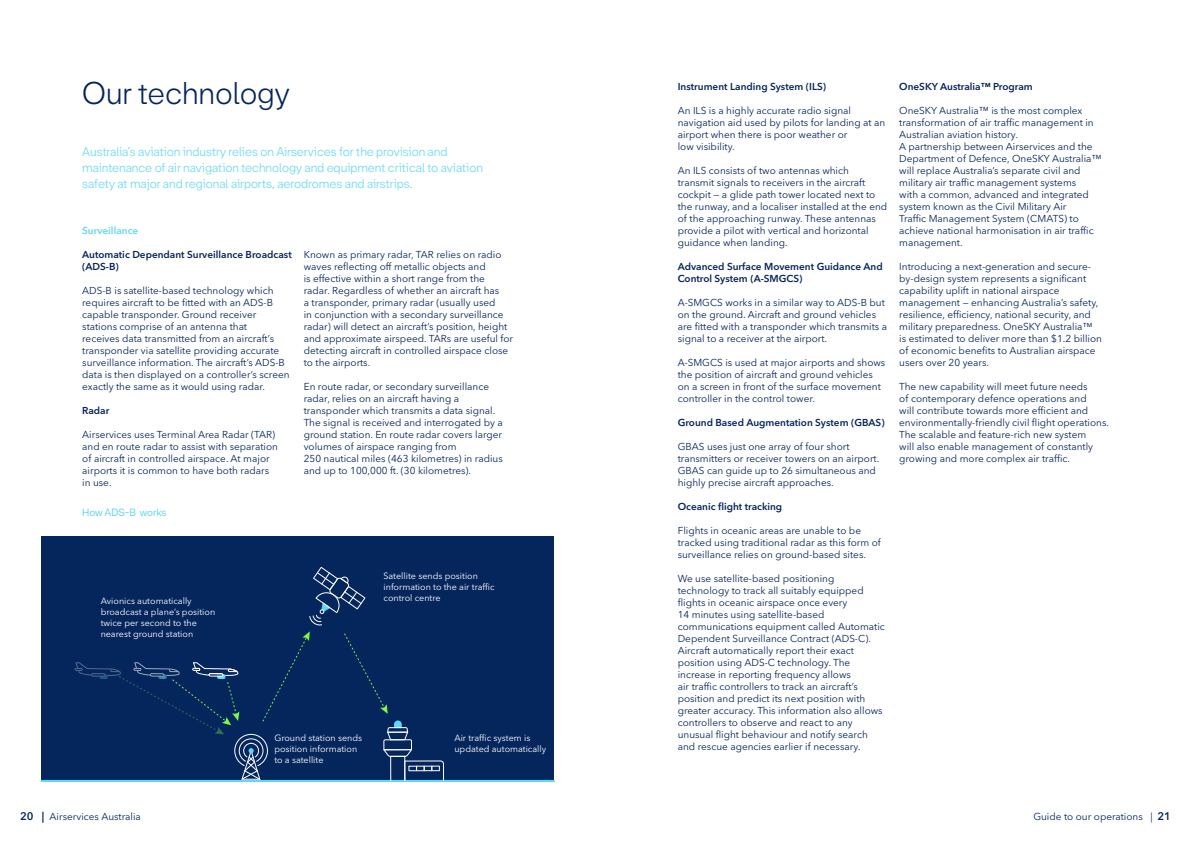
<style>
.page{position:relative;width:1191px;height:842px;background:#fff}
.page>*{position:absolute;margin:0;border:0;box-sizing:border-box;transform-origin:0 0}
.t1{font:30px "Friends";letter-spacing:-.005em;color:#06255b}
.t2{font:12px/16px "Friends";letter-spacing:-.005em;color:#61d6f4}
.t3{font:10px/12px "Avenir Next LT Pro";color:#06255b}
.t4{font:600 10px/12px "Avenir Next LT Pro";color:#06255b}
.t5{font:10px "Friends";letter-spacing:-.005em;color:#61d6f4}
.t6{font:600 10px "Avenir Next LT Pro";color:#61d6f4}
.t7{font:9px/10.8px "Avenir Next LT Pro";color:#fff}
.s1{font-weight:600;font-size:11px}
</style>
<div class="page">
<div style="left:42px;top:536px;width:512px;height:244px;background:#05265c"></div>
<hr style="left:41px;top:780px;width:514px;height:2px;background:#61d6f5">
<svg style="left:309px;top:567px;width:56px;height:58px"></svg>
<svg style="left:383px;top:720px;width:61px;height:61px"></svg>
<svg style="left:344px;top:633px;width:44px;height:81px"></svg>
<svg style="left:75px;top:631px;width:235px;height:149px"></svg>
<h1 class="t1" style="left:82px;top:75px;width:209px">Our technology</h1>
<p class="t2" style="left:82px;top:144px;width:402px">Australia’s aviation industry relies on Airservices for the provision and maintenance of air navigation technology and equipment critical to aviation safety at major and regional airports, aerodromes and airstrips.</p>
<p class="t6" style="left:82px;top:224px;width:58px">Surveillance</p>
<p class="t4" style="left:82px;top:248px;width:211px">Automatic Dependant Surveillance Broadcast (ADS-B)</p>
<p class="t3" style="left:82px;top:285px;width:209px">ADS-B is satellite-based technology which requires aircraft to be fitted with an ADS-B capable transponder. Ground receiver stations comprise of an antenna that<br>receives data transmitted from an aircraft’s transponder via satellite providing accurate surveillance information. The aircraft’s ADS-B data is then displayed on a controller’s screen exactly the same as it would using radar.</p>
<p class="t4" style="left:82px;top:404px;width:29px">Radar</p>
<p class="t3" style="left:82px;top:429px;width:197px">Airservices uses Terminal Area Radar (TAR) and en route radar to assist with separation of aircraft in controlled airspace. At major airports it is common to have both radars in use.</p>
<p class="t5" style="left:82px;top:506px;width:86px">How ADS-B works</p>
<p class="t3" style="left:304px;top:249px;width:211px">Known as primary radar, TAR relies on radio waves reflecting off metallic objects and<br>is effective within a short range from the radar. Regardless of whether an aircraft has<br>a transponder, primary radar (usually used<br>in conjunction with a secondary surveillance radar) will detect an aircraft’s position, height and approximate airspeed. TARs are useful for detecting aircraft in controlled airspace close to the airports.</p>
<p class="t3" style="left:304px;top:381px;width:201px">En route radar, or secondary surveillance radar, relies on an aircraft having a transponder which transmits a data signal.<br>The signal is received and interrogated by a ground station. En route radar covers larger volumes of airspace ranging from<br>250 nautical miles (463 kilometres) in radius and up to 100,000 ft. (30 kilometres).</p>
<p class="t7" style="left:101px;top:596px;width:116px">Avionics automatically broadcast a plane’s position twice per second to the nearest ground station</p>
<p class="t7" style="left:383px;top:571px;width:113px">Satellite sends position information to the air traffic control centre</p>
<p class="t7" style="left:274px;top:732px;width:89px">Ground station sends position information to a satellite</p>
<p class="t7" style="left:454px;top:732px;width:93px">Air traffic system is updated automatically</p>
<p class="t4" style="left:677px;top:80px;width:150px">Instrument Landing System (ILS)</p>
<p class="t3" style="left:677px;top:104px;width:209px">An ILS is a highly accurate radio signal navigation aid used by pilots for landing at an airport when there is poor weather or<br>low visibility.</p>
<p class="t3" style="left:677px;top:164px;width:211px">An ILS consists of two antennas which transmit signals to receivers in the aircraft cockpit — a glide path tower located next to the runway, and a localiser installed at the end of the approaching runway. These antennas provide a pilot with vertical and horizontal guidance when landing.</p>
<p class="t4" style="left:677px;top:260px;width:206px">Advanced Surface Movement Guidance And<br>Control System (A-SMGCS)</p>
<p class="t3" style="left:677px;top:296px;width:211px">A-SMGCS works in a similar way to ADS-B but on the ground. Aircraft and ground vehicles are fitted with a transponder which transmits a signal to a receiver at the airport.</p>
<p class="t3" style="left:677px;top:356px;width:209px">A-SMGCS is used at major airports and shows the position of aircraft and ground vehicles on a screen in front of the surface movement controller in the control tower.</p>
<p class="t4" style="left:677px;top:416px;width:208px">Ground Based Augmentation System (GBAS)</p>
<p class="t3" style="left:677px;top:440px;width:203px">GBAS uses just one array of four short transmitters or receiver towers on an airport.<br>GBAS can guide up to 26 simultaneous and highly precise aircraft approaches.</p>
<p class="t4" style="left:677px;top:500px;width:106px">Oceanic flight tracking</p>
<p class="t3" style="left:677px;top:524px;width:205px">Flights in oceanic areas are unable to be tracked using traditional radar as this form of surveillance relies on ground-based sites.</p>
<p class="t3" style="left:677px;top:572px;width:209px">We use satellite-based positioning technology to track all suitably equipped flights in oceanic airspace once every<br>14 minutes using satellite-based communications equipment called Automatic Dependent Surveillance Contract (ADS-C).<br>Aircraft automatically report their exact position using ADS-C technology. The increase in reporting frequency allows<br>air traffic controllers to track an aircraft’s position and predict its next position with greater accuracy. This information also allows controllers to observe and react to any unusual flight behaviour and notify search and rescue agencies earlier if necessary.</p>
<p class="t4" style="left:899px;top:80px;width:135px">OneSKY Australia™️ Program</p>
<p class="t3" style="left:899px;top:104px;width:202px">OneSKY Australia™ is the most complex transformation of air traffic management in Australian aviation history.<br>A partnership between Airservices and the Department of Defence, OneSKY Australia™ will replace Australia’s separate civil and military air traffic management systems<br>with a common, advanced and integrated system known as the Civil Military Air<br>Traffic Management System (CMATS) to achieve national harmonisation in air traffic management.</p>
<p class="t3" style="left:899px;top:260px;width:204px">Introducing a next-generation and secure&shy;by-design system represents a significant capability uplift in national airspace management — enhancing Australia’s safety, resilience, efficiency, national security, and military preparedness. OneSKY Australia™<br>is estimated to deliver more than $1.2 billion of economic benefits to Australian airspace users over 20 years.</p>
<p class="t3" style="left:899px;top:380px;width:211px">The new capability will meet future needs<br>of contemporary defence operations and<br>will contribute towards more efficient and environmentally-friendly civil flight operations.<br>The scalable and feature-rich new system<br>will also enable management of constantly growing and more complex air traffic.</p>
<p class="t3" style="left:20px;top:810px;width:122px"><span class="s1">20 |</span> Airservices Australia</p>
<p class="t3" style="left:1033px;top:811px;width:139px">Guide to our operations | <span class="s1">21</span></p>
</div>
